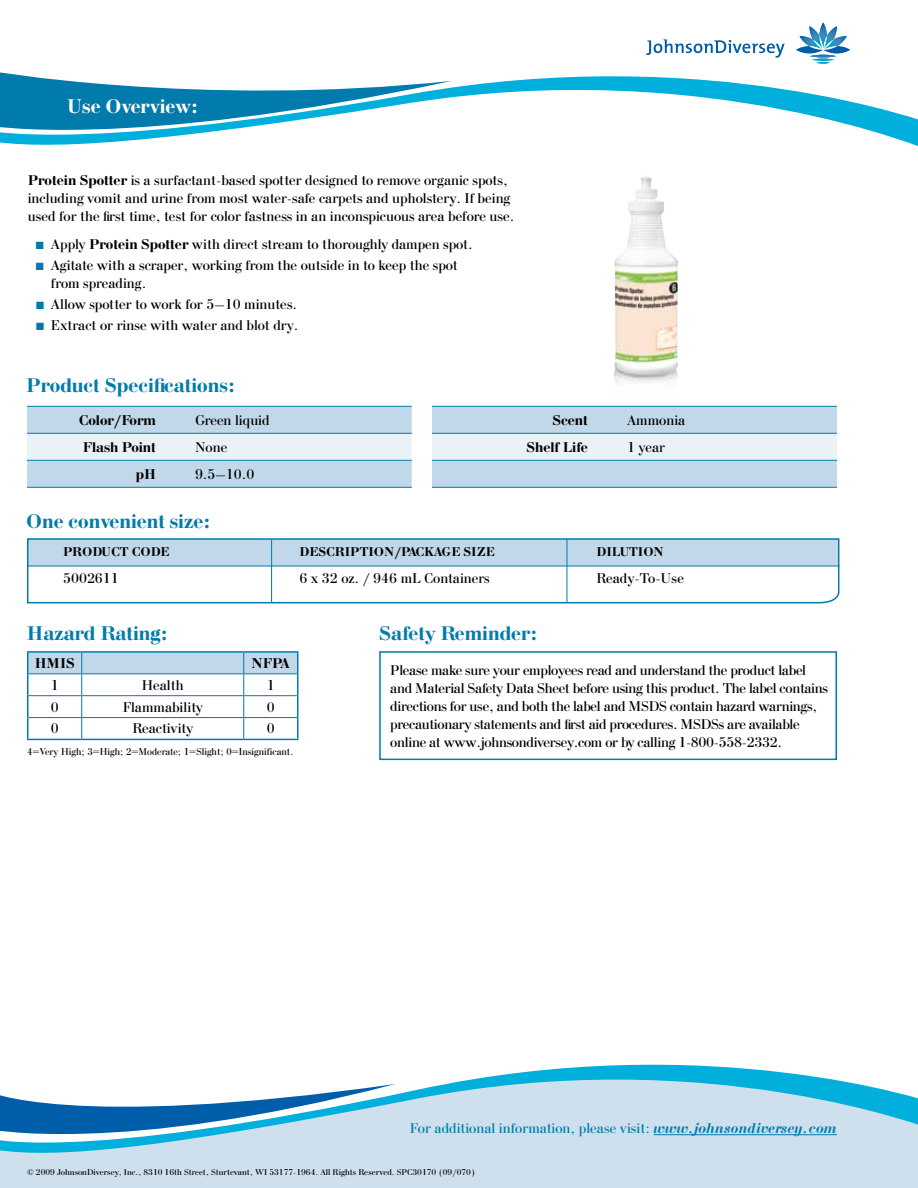
<style>
.page{position:relative;width:918px;height:1188px;background:#fff}
.page>*{position:absolute;margin:0;border:0;box-sizing:border-box;transform-origin:0 0}
.t1{font:700 21px "Bodoni";color:#007bab}
.t2{font:700 21px "Bodoni";letter-spacing:-.01em;color:#fff}
.t3{font:15px/18px "Bodoni";letter-spacing:-.01em;color:#000}
.t4{font:15px "Bodoni";color:#007bab}
.t5{font:700 15px "Bodoni";color:#000}
.t6{font:700 13.5px "Bodoni";color:#000}
.t7{font:10.5px "Bodoni";color:#000}
.t8{font:9px "Bodoni";color:#000}
.s1{font-weight:700}
.s2{color:#007bab}
.s3{font-weight:700;font-style:italic}
</style>
<div class="page">
<div style="left:0;top:1178px;width:918px;height:10px;background:#cee0ed"></div>
<svg style="left:453px;top:49px;width:465px;height:97px"></svg>
<svg style="left:0;top:1064px;width:918px;height:114px;background:#b7dcec"></svg>
<svg style="left:0;top:1064px;width:395px;height:102px"></svg>
<svg style="left:0;top:72px;width:453px;height:73px"></svg>
<svg style="left:646px;top:39px;width:139px;height:19px"></svg>
<svg style="left:810px;top:55px;width:27px;height:9px"></svg>
<svg style="left:800px;top:22px;width:47px;height:27px"></svg>
<svg style="left:796px;top:46px;width:27px;height:8px"></svg>
<svg style="left:823px;top:46px;width:27px;height:8px"></svg>
<hr style="left:654px;top:1134px;width:183px;height:1px;background:#007bab">
<div style="left:27px;top:407px;width:810px;height:80px;background:#c0d8e9"></div>
<div style="left:27px;top:433px;width:810px;height:27px;background:#ebf2f7"></div>
<hr style="left:27px;top:406px;width:162px;height:1px;background:#007bab">
<hr style="left:189px;top:406px;width:223px;height:1px;background:#007bab">
<hr style="left:432px;top:406px;width:189px;height:1px;background:#007bab">
<hr style="left:621px;top:406px;width:216px;height:1px;background:#007bab">
<hr style="left:27px;top:433px;width:162px;height:1px;background:#007bab">
<hr style="left:432px;top:433px;width:189px;height:1px;background:#007bab">
<hr style="left:189px;top:433px;width:223px;height:1px;background:#007bab">
<hr style="left:621px;top:433px;width:216px;height:1px;background:#007bab">
<hr style="left:27px;top:460px;width:162px;height:1px;background:#007bab">
<hr style="left:189px;top:460px;width:223px;height:1px;background:#007bab">
<hr style="left:27px;top:487px;width:162px;height:1px;background:#007bab">
<hr style="left:189px;top:487px;width:223px;height:1px;background:#007bab">
<hr style="left:432px;top:460px;width:189px;height:1px;background:#007bab">
<hr style="left:621px;top:460px;width:216px;height:1px;background:#007bab">
<hr style="left:432px;top:487px;width:189px;height:1px;background:#007bab">
<hr style="left:621px;top:487px;width:216px;height:1px;background:#007bab">
<svg style="left:27px;top:538px;width:813px;height:66px"></svg>
<div style="left:379px;top:651px;width:458px;height:109px;border:2px solid #007bab"></div>
<hr style="left:27px;top:651px;width:55px;height:2px;background:#007bab">
<hr style="left:82px;top:651px;width:162px;height:2px;background:#007bab">
<hr style="left:244px;top:651px;width:54px;height:2px;background:#007bab">
<hr style="left:27px;top:739px;width:55px;height:1px;background:#007bab">
<hr style="left:82px;top:739px;width:162px;height:1px;background:#007bab">
<hr style="left:244px;top:739px;width:54px;height:1px;background:#007bab">
<svg style="left:27px;top:652px;width:271px;height:87px"></svg>
<img style="left:614px;top:176px;width:64px;height:208px">
<h1 class="t2" style="left:67px;top:94px;width:133px">Use Overview:</h1>
<p class="t3" style="left:28px;top:171px;width:488px"><span class="s1">Protein Spotter</span> is a surfactant-based spotter designed to remove organic spots, including vomit and urine from most water-safe carpets and upholstery. If being used for the first time, test for color fastness in an inconspicuous area before use.</p>
<p class="t3" style="left:36px;top:235px;width:438px"><span class="s2">■</span> Apply <span class="s1">Protein Spotter</span> with direct stream to thoroughly dampen spot.</p>
<p class="t3" style="left:51px;top:256px;width:408px;text-indent:-15px"><span class="s2">■</span> Agitate with a scraper, working from the outside in to keep the spot from spreading.</p>
<p class="t3" style="left:36px;top:296px;width:263px"><span class="s2">■</span> Allow spotter to work for 5–10 minutes.</p>
<p class="t3" style="left:36px;top:316px;width:264px"><span class="s2">■</span> Extract or rinse with water and blot dry.</p>
<h1 class="t1" style="left:26px;top:372px;width:211px">Product Specifications:</h1>
<p class="t5" style="left:79px;top:411px;width:79px">Color/Form</p>
<p class="t3" style="left:195px;top:411px;width:76px">Green liquid</p>
<p class="t5" style="left:552px;top:411px;width:37px">Scent</p>
<p class="t3" style="left:627px;top:411px;width:60px">Ammonia</p>
<p class="t5" style="left:83px;top:438px;width:75px">Flash Point</p>
<p class="t3" style="left:195px;top:438px;width:34px">None</p>
<p class="t5" style="left:526px;top:438px;width:63px">Shelf Life</p>
<p class="t3" style="left:627px;top:438px;width:40px">1 year</p>
<p class="t5" style="left:136px;top:465px;width:20px">pH</p>
<p class="t3" style="left:195px;top:465px;width:61px">9.5–10.0</p>
<h1 class="t1" style="left:26px;top:508px;width:186px">One convenient size:</h1>
<p class="t6" style="left:63px;top:543px;width:20px">PRODU</p>
<p class="t6" style="left:111px;top:543px;width:60px">CT CODE</p>
<p class="t6" style="left:299px;top:543px;width:79px">DESCRIPTION</p>
<p class="t6" style="left:394px;top:543px;width:102px">/PACKAGE SIZE</p>
<p class="t6" style="left:596px;top:543px;width:8px">DILU</p>
<p class="t6" style="left:629px;top:543px;width:19px">TION</p>
<p class="t3" style="left:63px;top:569px;width:57px">5002611</p>
<p class="t3" style="left:299px;top:569px;width:192px">6 x 32 oz. / 946 mL Containers</p>
<p class="t3" style="left:596px;top:569px;width:89px">Ready-To-Use</p>
<h1 class="t1" style="left:27px;top:620px;width:143px">Hazard Rating:</h1>
<h1 class="t1" style="left:379px;top:620px;width:160px">Safety Reminder:</h1>
<p class="t5" style="left:35px;top:654px;width:11px">HMIS</p>
<p class="t5" style="left:252px;top:654px;width:40px">NF PA</p>
<p class="t3" style="left:51px;top:676px;width:9px">1</p>
<p class="t3" style="left:142px;top:676px;width:43px">Health</p>
<p class="t3" style="left:267px;top:676px;width:9px">1</p>
<p class="t3" style="left:51px;top:698px;width:9px">0</p>
<p class="t3" style="left:123px;top:698px;width:82px">Flammability</p>
<p class="t3" style="left:267px;top:698px;width:9px">0</p>
<p class="t3" style="left:51px;top:719px;width:9px">0</p>
<p class="t3" style="left:132px;top:719px;width:62px">Reactivity</p>
<p class="t3" style="left:267px;top:719px;width:9px">0</p>
<p class="t7" style="left:27px;top:746px;width:268px">4=Very High; 3=High; 2=Moderate; 1=Slight; 0=Insignificant.</p>
<p class="t3" style="left:390px;top:661px;width:439px">Please make sure your employees read and understand the product label and Material Safety Data Sheet before using this product. The label contains directions for use, and both the label and MSDS contain hazard warnings, precautionary statements and first aid procedures. MSDSs are available online at www.johnsondiversey.com or by calling 1-800-558-2332.</p>
<p class="t4" style="left:410px;top:1119px;width:429px">For additional information, please visit: <span class="s3">www.johnsondiversey.com</span></p>
<p class="t8" style="left:27px;top:1166px;width:450px">© 2009 JohnsonDiversey, Inc., 8310 16th Street, Sturtevant, WI 53177-1964. All Rights Reserved. SPC30170 (09/070)</p>
</div>
